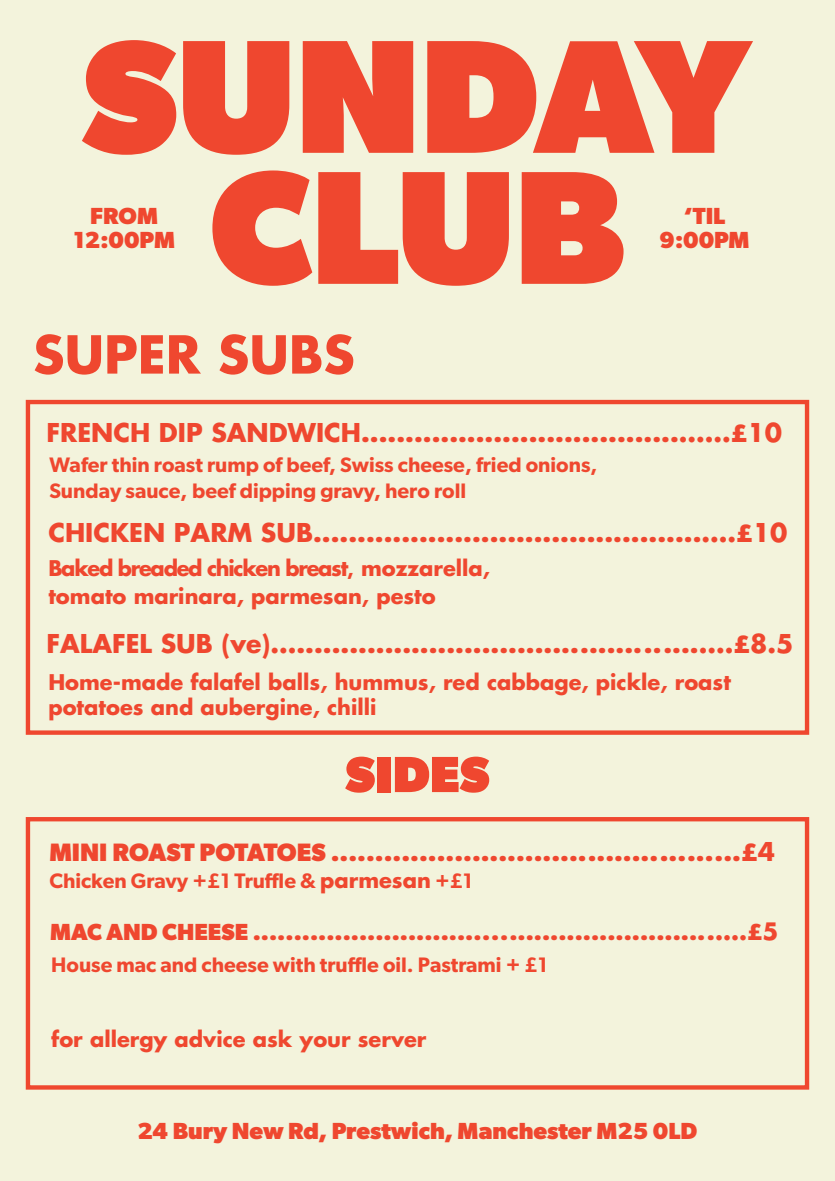
<style>
.page{position:relative;width:835px;height:1181px;background:#fff}
.page>*{position:absolute;margin:0;border:0;box-sizing:border-box;transform-origin:0 0}
.t1{font:800 161.81px/130.9px "Gibson";color:#ef472f;text-align:center}
.t2{font:700 50.89px "Futura";color:#ef472f}
.t3{font:800 50.89px "Gibson";color:#ef472f}
.t4{font:700 25.2px "Gibson";color:#ef472f}
.t5{font:700 23.34px/23.9px "Gibson";color:#ef472f;text-align:center}
.t6{font:700 21px/27.4px "Futura";color:#ef472f}
.t7{font:600 21px/25.9px "Gibson";color:#ef472f}
.s1{font-family:"Futura"}
.s2{font-family:"Gibson";font-weight:600}
.s3{font-family:"Futura";font-weight:700}
</style>
<div class="page">
<div style="left:0;top:0;width:834px;height:1180px;background:#f3f3dc"></div>
<div style="left:26px;top:816px;width:783px;height:273px;border:4px solid #ef472f"></div>
<div style="left:26px;top:400px;width:783px;height:334px;border:4px solid #ef472f"></div>
<h1 class="t1" style="left:83px;top:33px;width:667px">SUNDAY<br>CLUB</h1>
<p class="t5" style="left:73px;top:203px;width:103px">FROM<br>12:00PM</p>
<p class="t5" style="left:659px;top:203px;width:91px">‘TIL<br>9:00PM</p>
<h2 class="t2" style="left:33px;top:320px;width:323px">SUPER SUBS</h2>
<p class="t4" style="left:46px;top:418px;width:737px"><span class="s1">FRENCH DIP SANDWICH</span>....................................<span class="s1">......</span>£<span class="s1">10</span></p>
<p class="t7" style="left:49px;top:451px;width:549px">Wafer thin roast rump of beef, Swiss cheese, fried onions,<br>Sunday sauce, beef dipping gravy, hero roll</p>
<p class="t4" style="left:48px;top:517px;width:740px"><span class="s1">CHICKEN PARM SUB</span>............................................<span class="s1">....</span>£<span class="s1">10</span></p>
<p class="t6" style="left:48px;top:554px;width:443px">Baked breaded chicken breast<span class="s2">,</span> mozzarella, tomato marinara, parmesan, pesto</p>
<p class="t4" style="left:46px;top:629px;width:748px"><span class="s1">FALAFEL SUB (ve)...</span>.............................................<span class="s1">....</span>£<span class="s1">8.5</span></p>
<p class="t6" style="left:48px;top:669px;width:684px;line-height:25.2px">Home-made falafel balls, hummus, red cabbage, pickle, roast potatoes and aubergine, chilli</p>
<h2 class="t3" style="left:345px;top:744px;width:145px">SIDES</h2>
<p class="t4" style="left:49px;top:837px;width:727px">MINI ROAST POTATOES ..............................................£<span class="s1">4</span></p>
<p class="t7" style="left:49px;top:867px;width:425px">Chicken Gravy +£1 Truffle &amp; <span class="s3">parmesan</span> +£1</p>
<p class="t5" style="left:50px;top:919px;width:729px">MAC AND CHEESE ........................................................<span class="s1">....</span>£<span class="s1">5</span></p>
<p class="t7" style="left:51px;top:950px;width:498px">House mac and cheese with truffle oil. Pastrami + £1</p>
<p class="t6" style="left:51px;top:1024px;width:376px">for allergy advice ask your server</p>
<p class="t5" style="left:137px;top:1118px;width:561px">24 Bury New Rd, Prestwich, Manchester M25 0LD</p>
</div>
